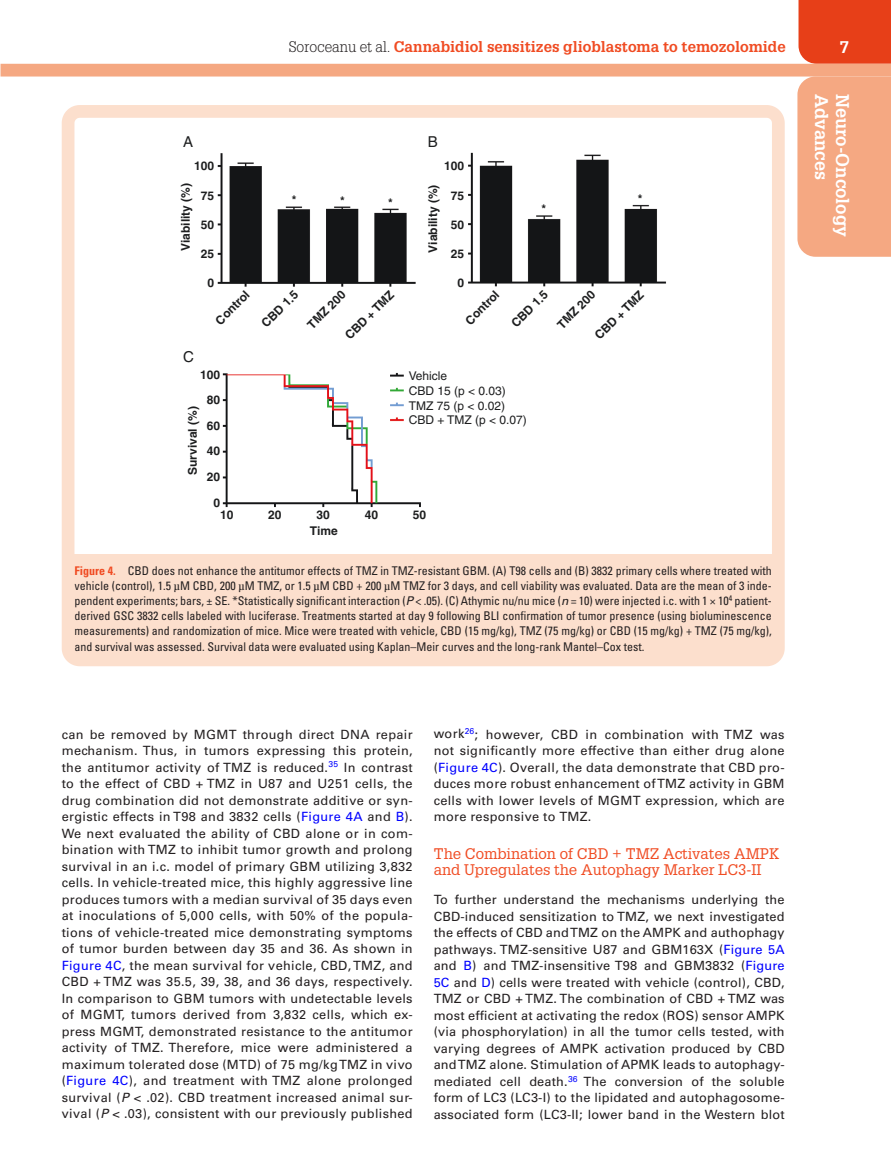
<style>
.page{position:relative;width:891px;height:1175px;background:#fff}
.page>*{position:absolute;margin:0;border:0;box-sizing:border-box;transform-origin:0 0}
.t1{font:18px "Glypha LT Std Bold 3";color:#fff}
.t2{font:700 16.5px "Glypha LT Std";color:#fff}
.HeadB{font:15px/16.5px "Glypha LT Std";color:#f04b22}
.t3{font:15px "Glypha LT Std Bold 3";color:#f04b22}
.t4{font:15px "Helvetica 4";color:#1d1e1f}
.Text{font:12.75px/16.5px "Univers LT Std";letter-spacing:.025em;color:#231f20;text-align:justify}
.FigCapt{font:condensed 12px/15px "Univers LT Std";color:#231f20;text-align:justify}
.t5{font:12px/25.7px "Helvetica Bold 4";color:#1d1e1f;text-align:center}
.t6{font:12px/14.9px "Helvetica 4";color:#1d1e1f}
.s1{font-family:"Glypha LT Std Light 2";color:#231f20}
.s2{font-weight:700;color:#f04b22}
.s3{font-family:"Gandhari Unicode";font-stretch:normal}
.s4{font-style:italic;font-stretch:normal}
.s5{color:#00f}
.s6{font-style:italic}
</style>
<div class="page">
<div style="left:799px;top:0;width:92px;height:64px;background:#e73f18"></div>
<div style="left:1px;top:64px;width:890px;height:12px;background:#f5a882"></div>
<div style="left:797px;top:76px;width:94px;height:181px;background:#f5a882"></div>
<div style="left:65px;top:554px;width:716px;height:104px;background:#fcdfcd"></div>
<img style="left:217px;top:152px;width:449px;height:356px">
<div style="left:62px;top:105px;width:723px;height:561px;border:13px solid #fcdfcd;border-radius:12px"></div>
<p class="t4" style="left:183px;top:133px;width:12px">A</p>
<p class="t5" style="left:194px;top:153px;width:22px">100</p>
<p class="t5" style="left:173px;top:251px;width:70px;rotate:-90deg">Viability (%)</p>
<p class="t5" style="left:201px;top:182px;width:15px">75</p>
<p class="t5" style="left:201px;top:211px;width:15px">50</p>
<p class="t5" style="left:201px;top:241px;width:15px">25</p>
<p class="t5" style="left:207px;top:270px;width:8px">0</p>
<p class="t3" style="left:289px;top:37px;width:498px"><span class="s1">Soroceanu et al.</span> Cannabidiol sensitizes glioblastoma to temozolomide</p>
<p class="t2" style="left:840px;top:37px;width:11px">7</p>
<h1 class="t1" style="left:833px;top:94px;width:88px;rotate:90deg">Advances</h1>
<h1 class="t1" style="left:854px;top:94px;width:145px;rotate:90deg">Neuro-Oncology</h1>
<p class="t4" style="left:428px;top:133px;width:12px">B</p>
<p class="t5" style="left:444px;top:153px;width:22px">100</p>
<p class="t5" style="left:420px;top:253px;width:70px;rotate:-90deg">Viability (%)</p>
<p class="t5" style="left:451px;top:182px;width:15px">75</p>
<p class="t5" style="left:451px;top:211px;width:15px">50</p>
<p class="t5" style="left:638px;top:186px;width:6px">*</p>
<p class="t5" style="left:292px;top:187px;width:6px">*</p>
<p class="t5" style="left:340px;top:187px;width:6px">*</p>
<p class="t5" style="left:388px;top:189px;width:6px">*</p>
<p class="t5" style="left:541px;top:196px;width:6px">*</p>
<p class="t5" style="left:451px;top:241px;width:15px">25</p>
<p class="t5" style="left:458px;top:270px;width:8px">0</p>
<p class="t4" style="left:183px;top:348px;width:12px">C</p>
<p class="t5" style="left:208px;top:313px;width:44px;rotate:-45deg">Control</p>
<p class="t5" style="left:254px;top:316px;width:48px;rotate:-45deg">CBD 1.5</p>
<p class="t5" style="left:338px;top:328px;width:65px;rotate:-45deg">CBD + TMZ</p>
<p class="t5" style="left:300px;top:317px;width:50px;rotate:-45deg">TMZ 200</p>
<p class="t5" style="left:200px;top:361px;width:22px">100<br>80<br>60<br>40</p>
<p class="t5" style="left:180px;top:475px;width:70px;rotate:-90deg">Survival (%)</p>
<p class="t5" style="left:207px;top:464px;width:15px">20<br>0</p>
<p class="t5" style="left:458px;top:313px;width:44px;rotate:-45deg">Control</p>
<p class="t5" style="left:504px;top:316px;width:48px;rotate:-45deg">CBD 1.5</p>
<p class="t5" style="left:588px;top:328px;width:65px;rotate:-45deg">CBD + TMZ</p>
<p class="t5" style="left:550px;top:317px;width:50px;rotate:-45deg">TMZ 200</p>
<p class="t6" style="left:409px;top:368px;width:120px">Vehicle<br>CBD 15 (p &lt; 0.03)<br>TMZ 75 (p &lt; 0.02)<br>CBD + TMZ (p &lt; 0.07)</p>
<p class="t5" style="left:220px;top:501px;width:15px">10</p>
<p class="t5" style="left:268px;top:501px;width:15px">20</p>
<p class="t5" style="left:310px;top:506px;width:30px;line-height:16.4px">30<br>Time</p>
<p class="t5" style="left:365px;top:501px;width:15px">40</p>
<p class="t5" style="left:413px;top:501px;width:15px">50</p>
<p class="FigCapt" style="left:74px;top:563px;width:699px"><span class="s2">Figure 4.</span> CBD does not enhance the antitumor effects of TMZ in TMZ-resistant GBM. (A) T98 cells and (B) 3832 primary cells where treated with vehicle (control), 1.5 <span class="s3">µ</span>M CBD, 200 <span class="s3">µ</span>M TMZ, or 1.5 <span class="s3">µ</span>M CBD + 200 <span class="s3">µ</span>M TMZ for 3 days, and cell viability was evaluated. Data are the mean of 3 inde&shy;pendent experiments; bars, ± SE. *Statistically significant interaction (<span class="s4">P</span> &lt; .05). (C) Athymic nu/nu mice (<span class="s4">n</span> = 10) were injected i.c. with 1 × 10<sup>4</sup> patient&shy;derived GSC 3832 cells labeled with luciferase. Treatments started at day 9 following BLI confirmation of tumor presence (using bioluminescence measurements) and randomization of mice. Mice were treated with vehicle, CBD (15 mg/kg), TMZ (75 mg/kg) or CBD (15 mg/kg) + TMZ (75 mg/kg), and survival was assessed. Survival data were evaluated using Kaplan–Meir curves and the long-rank Mantel–Cox test.</p>
<p class="Text" style="left:62px;top:726px;width:353px">can be removed by MGMT through direct DNA repair mechanism. Thus, in tumors expressing this protein, the antitumor activity of TMZ is reduced.<sup>35</sup> In contrast to the effect of CBD + TMZ in U87 and U251 cells, the drug combination did not demonstrate additive or syn&shy;ergistic effects in T98 and 3832 cells (<span class="s5">Figure 4A</span> and <span class="s5">B</span>).<br>We next evaluated the ability of CBD alone or in com&shy;bination with TMZ to inhibit tumor growth and prolong survival in an i.c. model of primary GBM utilizing 3,832 cells. In vehicle-treated mice, this highly aggressive line produces tumors with a median survival of 35 days even at inoculations of 5,000 cells, with 50% of the popula&shy;tions of vehicle-treated mice demonstrating symptoms of tumor burden between day 35 and 36. As shown in <span class="s5">Figure 4C</span>, the mean survival for vehicle, CBD, TMZ, and CBD + TMZ was 35.5, 39, 38, and 36 days, respectively.<br>In comparison to GBM tumors with undetectable levels of MGMT, tumors derived from 3,832 cells, which ex&shy;press MGMT, demonstrated resistance to the antitumor activity of TMZ. Therefore, mice were administered a maximum tolerated dose (MTD) of 75 mg/kg TMZ in vivo (<span class="s5">Figure 4C</span>), and treatment with TMZ alone prolonged survival (<span class="s6">P</span> &lt; .02). CBD treatment increased animal sur&shy;vival (<span class="s6">P</span> &lt; .03), consistent with our previously published</p>
<p class="Text" style="left:434px;top:726px;width:353px">work<sup>26</sup>; however, CBD in combination with TMZ was not significantly more effective than either drug alone (<span class="s5">Figure 4C</span>). Overall, the data demonstrate that CBD pro&shy;duces more robust enhancement of TMZ activity in GBM cells with lower levels of MGMT expression, which are more responsive to TMZ.</p>
<h3 class="HeadB" style="left:434px;top:844px;width:347px">The Combination of CBD + TMZ Activates AMPK and Upregulates the Autophagy Marker LC3-II</h3>
<p class="Text" style="left:434px;top:891px;width:353px">To further understand the mechanisms underlying the CBD-induced sensitization to TMZ, we next investigated the effects of CBD and TMZ on the AMPK and authophagy pathways. TMZ-sensitive U87 and GBM163X (<span class="s5">Figure 5A </span>and <span class="s5">B</span>) and TMZ-insensitive T98 and GBM3832 (<span class="s5">Figure 5C</span> and <span class="s5">D</span>) cells were treated with vehicle (control), CBD, TMZ or CBD + TMZ. The combination of CBD + TMZ was most efficient at activating the redox (ROS) sensor AMPK (via phosphorylation) in all the tumor cells tested, with varying degrees of AMPK activation produced by CBD and TMZ alone. Stimulation of APMK leads to autophagy&shy;mediated cell death.<sup>36</sup> The conversion of the soluble form of LC3 (LC3-I) to the lipidated and autophagosome&shy;associated form (LC3-II; lower band in the Western blot</p>
</div>
